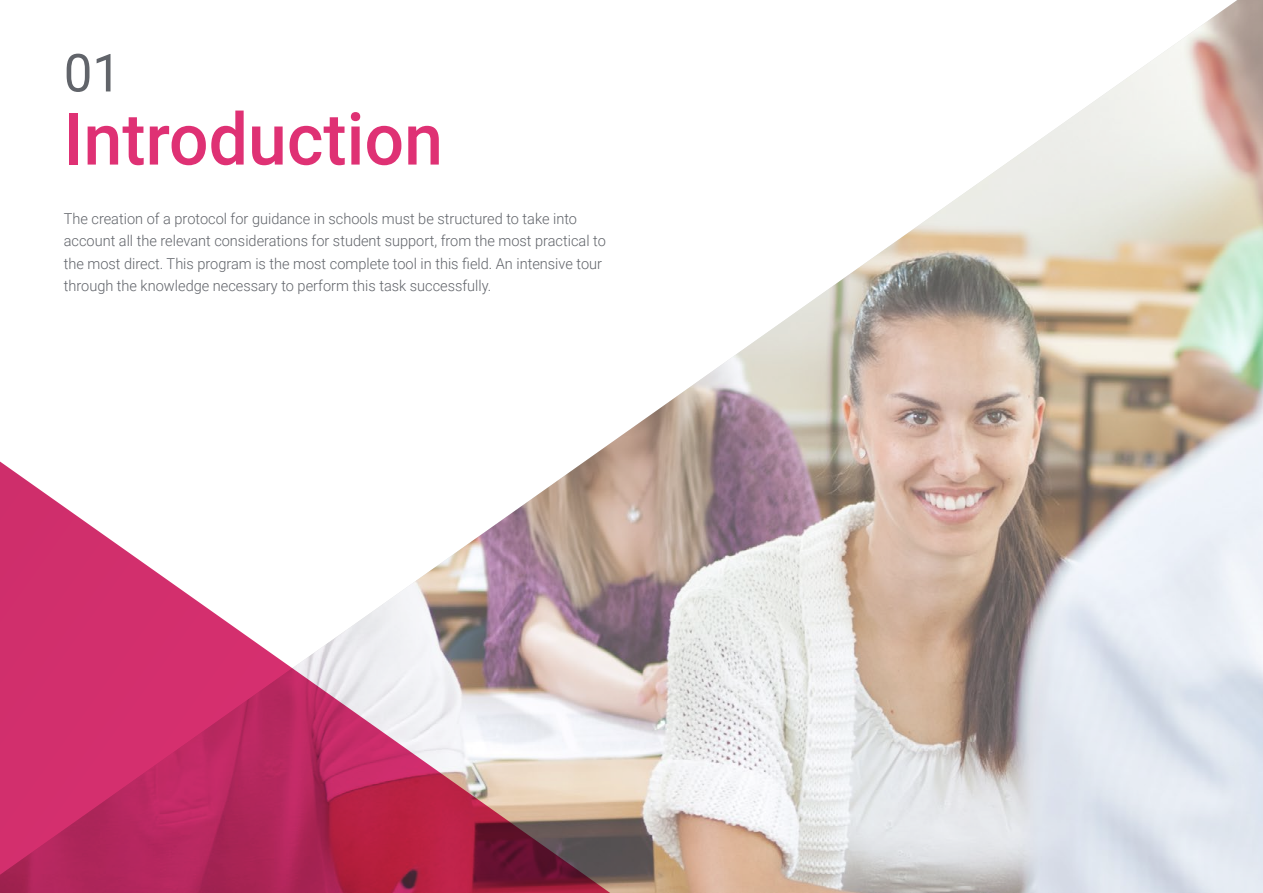
<style>
.page{position:relative;width:1263px;height:893px;background:#fff}
.page>*{position:absolute;margin:0;border:0;box-sizing:border-box;transform-origin:0 0}
.t1{font:500 72px "Roboto";color:#df3174}
.t2{font:52.5px "Roboto";color:#61646a}
.t3{font:300 15px/22.5px "Roboto";color:#61646a}
</style>
<div class="page">
<img style="left:606px;top:0;width:657px;height:893px">
<svg style="left:0;top:446px;width:640px;height:447px"></svg>
<h2 class="t2" style="left:64px;top:36px;width:59px">01</h2>
<h1 class="t1" style="left:64px;top:89px;width:381px">Introduction</h1>
<p class="t3" style="left:64px;top:207px;width:543px">The creation of a protocol for guidance in schools must be structured to take into account all the relevant considerations for student support, from the most practical to the most direct. This program is the most complete tool in this field. An intensive tour through the knowledge necessary to perform this task successfully.</p>
</div>
